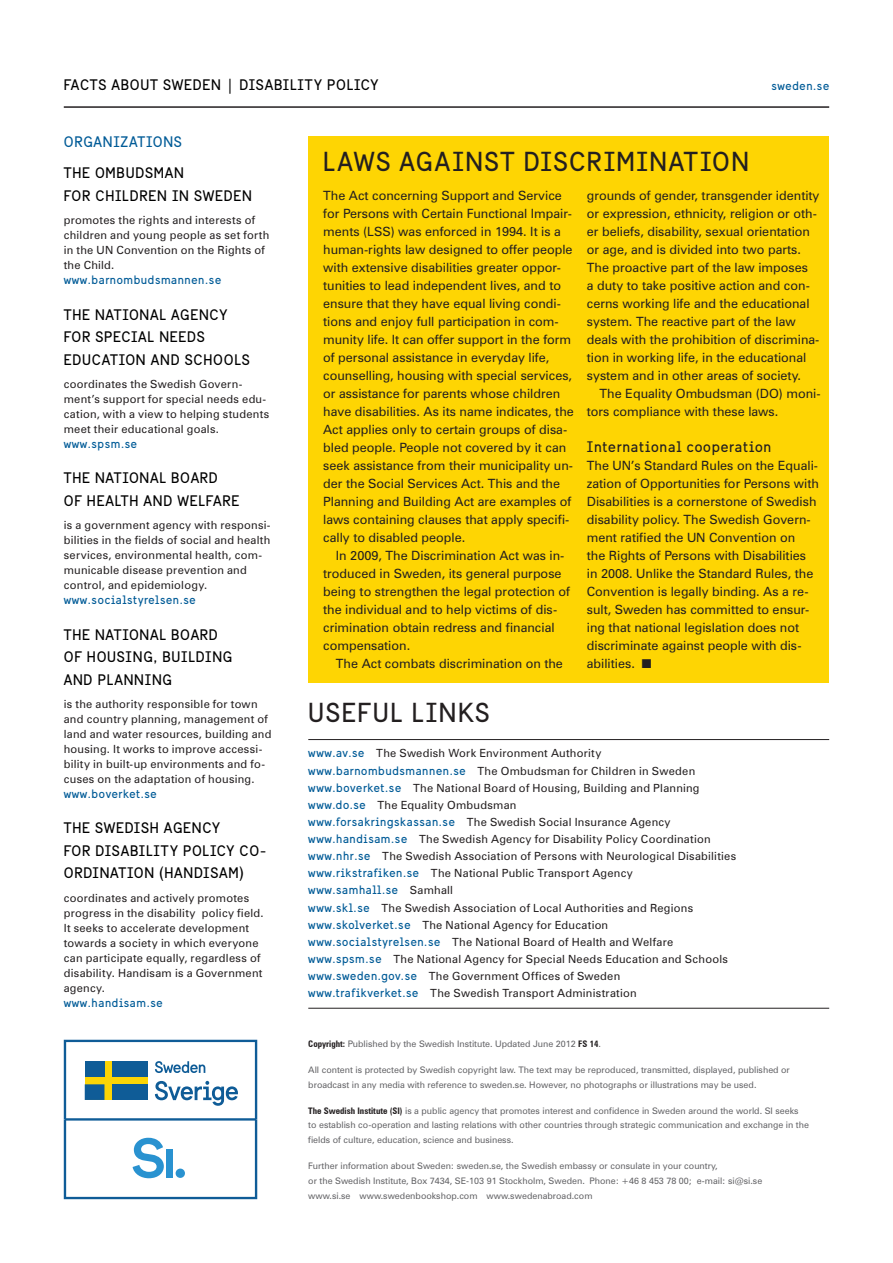
<style>
.page{position:relative;width:893px;height:1263px;background:#fff}
.page>*{position:absolute;margin:0;border:0;box-sizing:border-box;transform-origin:0 0}
.t1{font:27px "Sweden Sans";letter-spacing:.055em;color:#231f20}
.t2{font:15px "Sweden Sans";letter-spacing:.05em;color:#000}
.t3{font:15px "Sweden Sans";color:#231f20}
.t4{font:15px "Sweden Sans";letter-spacing:.05em;color:#005b97}
.t5{font:12.75px/18px "Zurich BT";color:#231f20}
.t6{font:12px "Sweden Sans";letter-spacing:.05em;color:#005b97}
.t7{font:11.25px/15px "Zurich BT";letter-spacing:.02em;color:#231f20}
.t8{font:9px/14.7px "Zurich BT";color:#636366}
.s1{font-family:"Sweden Sans";font-size:12px;color:#005b97}
.s2{font-family:"Zurich BT";font-size:11.25px;color:#231f20}
.s3{font-weight:700;font-stretch:condensed;color:#231f20}
</style>
<div class="page">
<svg style="left:133px;top:1138px;width:31px;height:40px"></svg>
<div style="left:166px;top:1149px;width:7px;height:28px;background:#2992d0"></div>
<div style="left:176px;top:1168px;width:9px;height:10px;background:#2992d0;border-radius:50%"></div>
<div style="left:64px;top:1040px;width:193px;height:80px;border:2px solid #0f5c97"></div>
<div style="left:85px;top:1061px;width:62px;height:39px;background:#fcd505"></div>
<div style="left:85px;top:1084px;width:19px;height:16px;background:#0f5c97"></div>
<div style="left:85px;top:1061px;width:19px;height:15px;background:#0f5c97"></div>
<div style="left:112px;top:1084px;width:35px;height:16px;background:#0f5c97"></div>
<div style="left:112px;top:1061px;width:35px;height:15px;background:#0f5c97"></div>
<svg style="left:155px;top:1061px;width:50px;height:12px"></svg>
<svg style="left:155px;top:1081px;width:83px;height:25px"></svg>
<div style="left:64px;top:1118px;width:193px;height:81px;border:2px solid #0f5c97"></div>
<hr style="left:64px;top:106px;width:765px;height:2px;background:#231f20">
<hr style="left:308px;top:739px;width:521px;height:1px;background:#231f20">
<hr style="left:308px;top:1008px;width:521px;height:1px;background:#231f20">
<div style="left:308px;top:136px;width:521px;height:546px;background:#fed503"></div>
<p class="t2" style="left:64px;top:76px;width:316px">facts about sweden | Disability Policy</p>
<p class="t6" style="left:771px;top:78px;width:59px">sweden.se</p>
<p class="t4" style="left:64px;top:133px;width:120px">Organizations</p>
<p class="t2" style="left:64px;top:164px;width:10px">THE</p>
<p class="t2" style="left:95px;top:164px;width:11px">OMBUDSMAN</p>
<p class="t2" style="left:64px;top:187px;width:10px">FOR</p>
<p class="t2" style="left:95px;top:187px;width:10px">CHILDREN</p>
<p class="t2" style="left:172px;top:187px;width:33px">IN SWEDEN</p>
<p class="t7" style="left:64px;top:213px;width:207px">promotes the rights and interests of children and young people as set forth in the UN Convention on the Rights of the Child.</p>
<p class="t6" style="left:64px;top:273px;width:159px">www.barnombudsmannen.se</p>
<p class="t2" style="left:64px;top:305px;width:10px">THE</p>
<p class="t2" style="left:95px;top:305px;width:10px">NATIONAL</p>
<p class="t2" style="left:171px;top:305px;width:11px">AGENCY</p>
<p class="t2" style="left:64px;top:328px;width:10px">FOR</p>
<p class="t2" style="left:95px;top:328px;width:27px">SPECIAL</p>
<p class="t2" style="left:159px;top:328px;width:10px">NEEDS</p>
<p class="t2" style="left:64px;top:350px;width:10px">EDUCATION</p>
<p class="t2" style="left:151px;top:350px;width:11px">AND</p>
<p class="t2" style="left:185px;top:350px;width:11px">SCHOOLS</p>
<p class="t7" style="left:64px;top:376px;width:207px">coordinates the Swedish Govern&shy;ment’s support for special needs edu&shy;cation, with a view to helping students meet their educational goals.</p>
<p class="t6" style="left:64px;top:437px;width:75px">www.spsm.se</p>
<p class="t2" style="left:64px;top:469px;width:10px">THE</p>
<p class="t2" style="left:95px;top:469px;width:10px">NATIONAL</p>
<p class="t2" style="left:171px;top:469px;width:11px">BOARD</p>
<p class="t2" style="left:64px;top:492px;width:33px">OF HEALTH</p>
<p class="t2" style="left:144px;top:492px;width:11px">AND</p>
<p class="t2" style="left:177px;top:492px;width:10px">WELFARE</p>
<p class="t7" style="left:64px;top:518px;width:208px">is a government agency with responsi&shy;bilities in the fields of social and health services, environmental health, com&shy;municable disease prevention and control, and epidemiology.</p>
<p class="t6" style="left:64px;top:593px;width:134px">www.socialstyrelsen.se</p>
<p class="t2" style="left:64px;top:625px;width:10px">THE</p>
<p class="t2" style="left:95px;top:625px;width:10px">NATIONAL</p>
<p class="t2" style="left:171px;top:625px;width:11px">BOARD</p>
<p class="t2" style="left:64px;top:648px;width:34px">OF HOUSING</p>
<p class="t2" style="left:154px;top:648px;width:19px">, BUILDING</p>
<p class="t2" style="left:64px;top:670px;width:11px">AND</p>
<p class="t2" style="left:98px;top:670px;width:20px">PLANNING</p>
<p class="t7" style="left:64px;top:697px;width:209px">is the authority responsible for town and country planning, management of land and water resources, building and housing. It works to improve accessi&shy;bility in built-up environments and fo&shy;cuses on the adaptation of housing.</p>
<p class="t6" style="left:64px;top:787px;width:94px">www.boverket.se</p>
<p class="t2" style="left:64px;top:819px;width:10px">THE</p>
<p class="t2" style="left:95px;top:819px;width:10px">SWEDISH</p>
<p class="t2" style="left:164px;top:819px;width:11px">AGENCY</p>
<p class="t2" style="left:64px;top:842px;width:10px">FOR</p>
<p class="t2" style="left:95px;top:842px;width:10px">DISABILITY</p>
<p class="t2" style="left:183px;top:842px;width:19px">POLICY</p>
<p class="t2" style="left:240px;top:842px;width:28px">CO -</p>
<p class="t2" style="left:64px;top:864px;width:10px">ORDINATION</p>
<p class="t2" style="left:159px;top:864px;width:16px">(HANDISAM</p>
<p class="t2" style="left:240px;top:864px;width:6px">)</p>
<p class="t7" style="left:64px;top:890px;width:201px">coordinates and actively promotes progress in the disability policy field.<br>It seeks to accelerate development towards a society in which everyone can participate equally, regardless of disability. Handisam is a Government agency.</p>
<p class="t6" style="left:64px;top:995px;width:100px">www.handisam.se</p>
<h1 class="t1" style="left:323px;top:145px;width:427px">Laws against discrimination</h1>
<p class="t5" style="left:323px;top:186px;width:252px">The Act concerning Support and Service for Persons with Certain Functional Impair&shy;ments (LSS) was enforced in 1994. It is a human-rights law designed to offer people with extensive disabilities greater oppor&shy;tunities to lead independent lives, and to ensure that they have equal living condi&shy;tions and enjoy full participation in com&shy;munity life. It can offer support in the form of personal assistance in everyday life, counselling, housing with special services, or assistance for parents whose children have disabilities. As its name indicates, the Act applies only to certain groups of disa&shy;bled people. People not covered by it can seek assistance from their municipality un&shy;der the Social Services Act. This and the Planning and Building Act are examples of laws containing clauses that apply specifi&shy;cally to disabled people.</p>
<p class="t5" style="left:323px;top:546px;width:249px;text-indent:13px">In 2009, The Discrimination Act was in&shy;troduced in Sweden, its general purpose being to strengthen the legal protection of the individual and to help victims of dis&shy;crimination obtain redress and financial compensation.</p>
<p class="t5" style="left:336px;top:654px;width:229px">The Act combats discrimination on the</p>
<p class="t5" style="left:587px;top:186px;width:234px">grounds of gender, transgender identity or expression, ethnicity, religion or oth&shy;er beliefs, disability, sexual orientation or age, and is divided into two parts.<br>The proactive part of the law imposes<br>a duty to take positive action and con&shy;cerns working life and the educational system. The reactive part of the law deals with the prohibition of discrimina&shy;tion in working life, in the educational system and in other areas of society.</p>
<p class="t5" style="left:587px;top:384px;width:235px;text-indent:13px">The Equality Ombudsman (DO) moni&shy;tors compliance with these laws.</p>
<p class="t3" style="left:587px;top:438px;width:186px">International cooperation</p>
<p class="t5" style="left:587px;top:456px;width:234px">The UN’s Standard Rules on the Equali&shy;zation of Opportunities for Persons with Disabilities is a cornerstone of Swedish disability policy. The Swedish Govern&shy;ment ratified the UN Convention on<br>the Rights of Persons with Disabilities in 2008. Unlike the Standard Rules, the Convention is legally binding. As a re&shy;sult, Sweden has committed to ensur&shy;ing that national legislation does not discriminate against people with dis&shy;abilities. ■</p>
<h1 class="t1" style="left:308px;top:696px;width:183px">Useful links</h1>
<p class="t7" style="left:308px;top:745px;width:430px;line-height:17.1px"><span class="s1">www.av.se</span> The Swedish Work Environment Authority <span class="s1">www.barnombudsmannen.se</span> The Ombudsman for Children in Sweden <span class="s1">www.boverket.se</span> The National Board of Housing, Building and Planning <span class="s1">www.do.se</span> The Equality Ombudsman<br><span class="s1">www.forsakringskassan.se</span> The Swedish Social Insurance Agency <span class="s1">www.handisam.se</span> The Swedish Agency for Disability Policy Coordination <span class="s1">www.nhr.se</span> The Swedish Association of Persons with Neurological Disabilities <span class="s1">www.rikstrafiken.se</span> The National Public Transport Agency</p>
<p class="t6" style="left:308px;top:883px;width:146px">www.samhall.se <span class="s2">Samhall</span></p>
<p class="t7" style="left:308px;top:899px;width:421px;line-height:17.1px"><span class="s1">www.skl.se</span> The Swedish Association of Local Authorities and Regions <span class="s1">www.skolverket.se</span> The National Agency for Education <span class="s1">www.socialstyrelsen.se</span> The National Board of Health and Welfare <span class="s1">www.spsm.se</span> The National Agency for Special Needs Education and Schools <span class="s1">www.sweden.gov.se</span> The Government Offices of Sweden <span class="s1">www.trafikverket.se</span> The Swedish Transport Administration</p>
<p class="t8" style="left:308px;top:1036px;width:294px"><span class="s3">Copyright:</span> Published by the Swedish Institute. Updated June 2012 <span class="s3">FS 14</span>.</p>
<p class="t8" style="left:308px;top:1062px;width:483px">All content is protected by Swedish copyright law. The text may be reproduced, transmitted, displayed, published or broadcast in any media with reference to sweden.se. However, no photographs or illustrations may be used.</p>
<p class="t8" style="left:308px;top:1103px;width:502px"><span class="s3">The Swedish Institute (SI)</span> is a public agency that promotes interest and confidence in Sweden around the world. SI seeks to establish co-operation and lasting relations with other countries through strategic communication and exchange in the fields of culture, education, science and business.</p>
<p class="t8" style="left:308px;top:1159px;width:455px">Further information about Sweden: sweden.se, the Swedish embassy or consulate in your country,<br>or the Swedish Institute, Box 7434, SE-103 91 Stockholm, Sweden. Phone: +46 8 453 78 00; e-mail: si@si.se www.si.se www.swedenbookshop.com www.swedenabroad.com</p>
</div>
